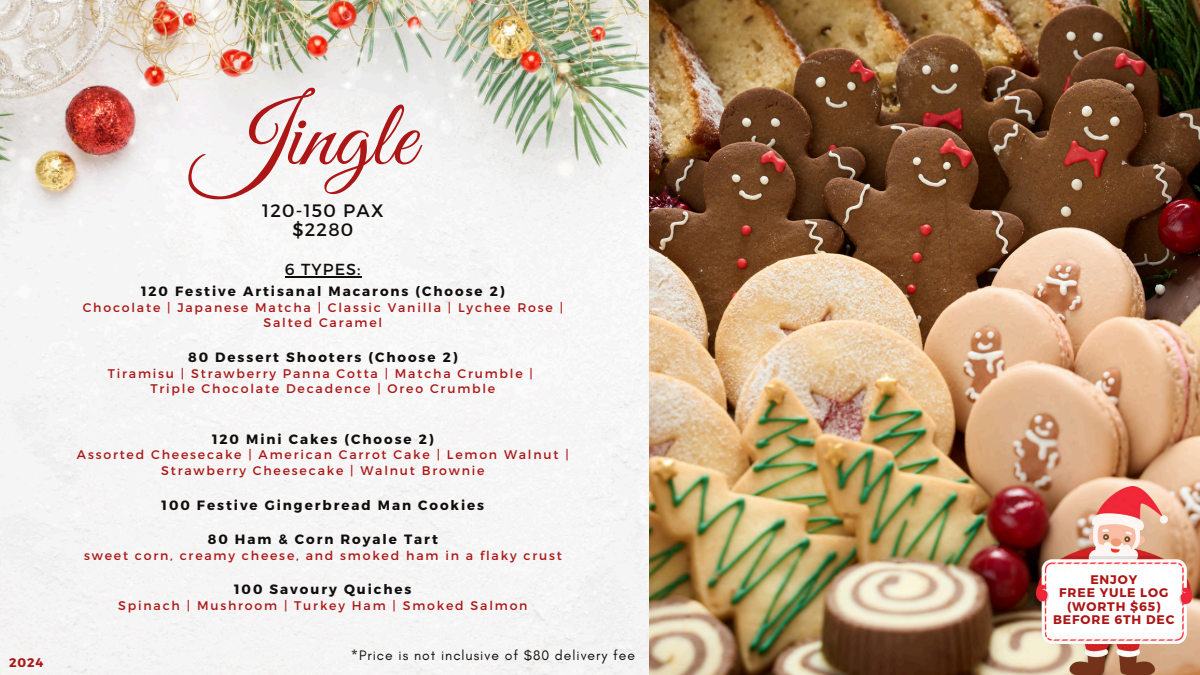
<style>
.page{position:relative;width:1200px;height:675px;background:#fff}
.page>*{position:absolute;margin:0;border:0;box-sizing:border-box;transform-origin:0 0}
.t1{font:95px "Great Vibes";color:#ac1616}
.t2{font:18px/19.5px "Montserrat";letter-spacing:.07em;color:#100e0b;text-align:center}
.t3{font:16px "Montserrat";letter-spacing:.07em;color:#100e0b}
.t4{font:14px "Glacial Indifference";letter-spacing:.07em;color:#100e0b}
.t5{font:700 13.5px "Montserrat";letter-spacing:.145em;color:#100e0b}
.t6{font:12.5px/15.8px "Montserrat";letter-spacing:.145em;color:#ac1616;text-align:center}
.t7{font:700 12.5px/13.6px "Montserrat";letter-spacing:.07em;color:#ac1616;text-align:center}
</style>
<div class="page">
<img style="left:0;top:0;width:649px;height:675px">
<img style="left:649px;top:0;width:551px;height:675px">
<hr style="left:285px;top:276px;width:77px;height:2px;background:#100e0b">
<img style="left:1036px;top:487px;width:155px;height:188px">
<h6 class="t7" style="left:9px;top:655px;width:36px">2024</h6>
<p class="t1" style="left:194px;top:83px;width:222px">Jingle</p>
<p class="t2" style="left:262px;top:200px;width:123px">120-150 PAX $2280</p>
<h6 class="t3" style="left:285px;top:259px;width:77px">6 TYPES:</h6>
<h1 class="t5" style="left:141px;top:282px;width:365px">120 Festive Artisanal Macarons (Choose 2)</h1>
<h2 class="t6" style="left:83px;top:299px;width:482px">Chocolate | Japanese Matcha | Classic Vanilla | Lychee Rose |<br>Salted Caramel</h2>
<h3 class="t5" style="left:188px;top:348px;width:271px">80 Dessert Shooters (Choose 2)</h3>
<p class="t6" style="left:108px;top:365px;width:427px">Tiramisu | Strawberry Panna Cotta | Matcha Crumble |</p>
<p class="t6" style="left:151px;top:380px;width:346px">Triple Chocolate Decadence | Oreo Crumble</p>
<p class="t5" style="left:212px;top:430px;width:223px">120 Mini Cakes (Choose 2)</p>
<p class="t6" style="left:77px;top:446px;width:493px">Assorted Cheesecake | American Carrot Cake | Lemon Walnut |<br>Strawberry Cheesecake | Walnut Brownie</p>
<p class="t5" style="left:161px;top:496px;width:324px">100 Festive Gingerbread Man Cookies</p>
<p class="t5" style="left:208px;top:531px;width:232px">80 Ham &amp; Corn Royale Tart</p>
<p class="t6" style="left:84px;top:547px;width:479px">sweet corn, creamy cheese, and smoked ham in a flaky crust</p>
<h4 class="t5" style="left:234px;top:581px;width:179px">100 Savoury Quiches</h4>
<p class="t6" style="left:118px;top:597px;width:411px">Spinach | Mushroom | Turkey Ham | Smoked Salmon</p>
<p class="t4" style="left:351px;top:646px;width:286px">*Price is not inclusive of $80 delivery fee</p>
<p class="t7" style="left:1053px;top:572px;width:123px">ENJOY<br>FREE YULE LOG (WORTH $65)<br>BEFORE 6TH DEC</p>
</div>
